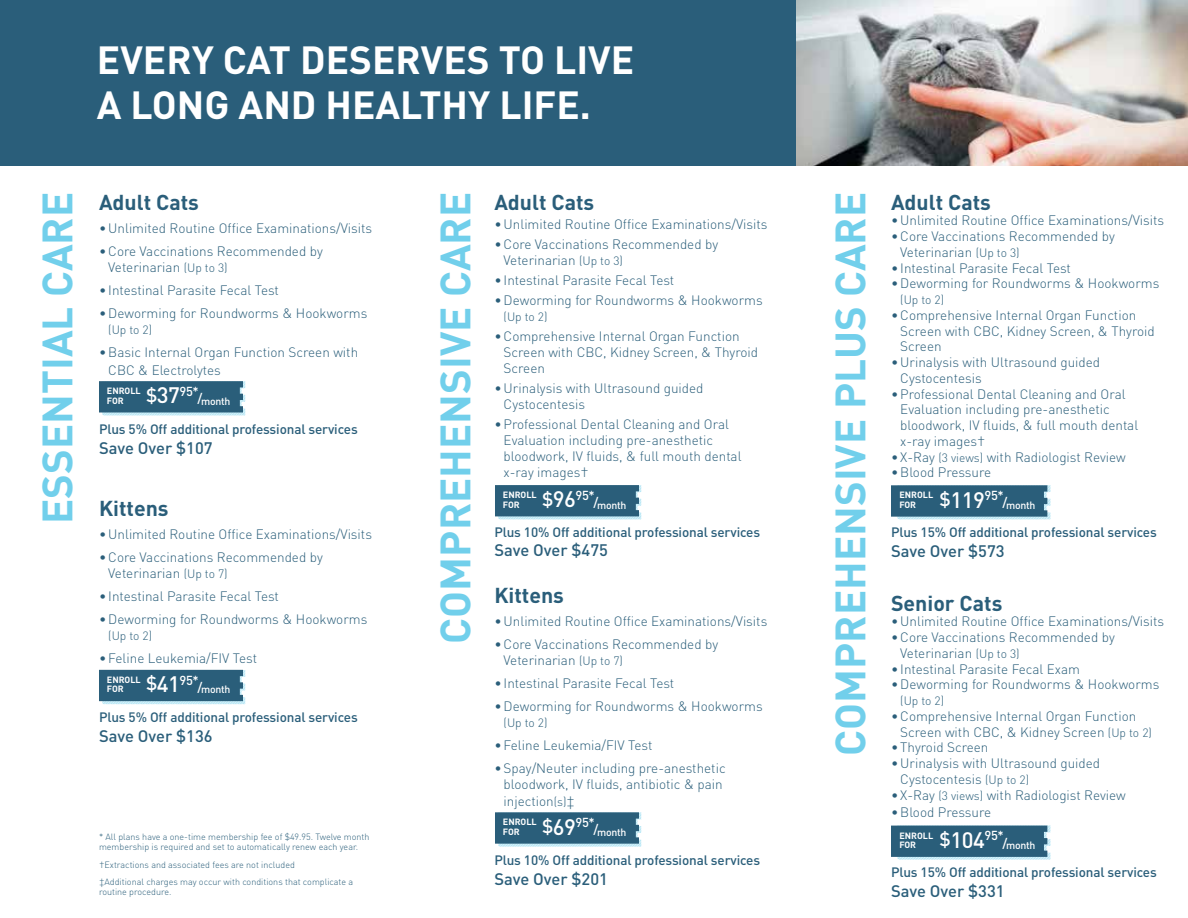
<style>
.page{position:relative;width:1188px;height:918px;background:#fff}
.page>*{position:absolute;margin:0;border:0;box-sizing:border-box;transform-origin:0 0}
.t1{font:700 41.85px "DIN";color:#71cfeb}
.t2{font:700 38.85px/44.5px "DIN";color:#fff}
.t3{font:500 22.2px "DIN";letter-spacing:-.02em;color:#fff}
.t4{font:700 21.3px "DIN";color:#2a5e7a}
.t5{font:500 16.5px "DIN";color:#2a5e7a}
.t6{font:300 13.5px/16.2px "DIN";color:#2a5e7a}
.t7{font:500 13.5px "DIN";letter-spacing:-.01em;color:#2a5e7a}
.t8{font:300 12px "DIN";letter-spacing:-.005em;color:#2a5e7a}
.t9{font:500 10.5px "DIN";letter-spacing:-.025em;color:#fff}
.t10{font:300 9px/10.5px "DIN";color:#2a5e7a}
.t11{font:700 9px/9.4px "DIN";color:#fff}
.s1{font-size:12px}
.s2{font-weight:500;font-size:22.2px}
.s3{font-size:12.9px}
.s4{font-size:18.6px}
</style>
<div class="page">
<svg style="left:99px;top:381px;width:147px;height:34px;background:#3b6d87"></svg>
<svg style="left:891px;top:485px;width:160px;height:34px;background:#3b6d87"></svg>
<svg style="left:99px;top:670px;width:147px;height:34px;background:#3b6d87"></svg>
<svg style="left:495px;top:485px;width:147px;height:34px;background:#3b6d87"></svg>
<svg style="left:495px;top:812px;width:147px;height:35px;background:#40718a"></svg>
<svg style="left:891px;top:825px;width:160px;height:35px;background:#40718a"></svg>
<div style="left:0;top:0;width:796px;height:166px;background:#2a5e7a"></div>
<img style="left:796px;top:0;width:392px;height:166px">
<h2 class="t2" style="left:97px;top:36px;width:539px">EVERY CAT DESERVES TO LIVE<br>A LONG AND HEALTHY LIFE.</h2>
<h1 class="t1" style="left:30px;top:524px;width:333px;rotate:-90deg">ESSENTIAL CARE</h1>
<h1 class="t1" style="left:428px;top:644px;width:453px;rotate:-90deg">COMPREHENSIVE CARE</h1>
<h1 class="t1" style="left:823px;top:756px;width:566px;rotate:-90deg">COMPREHENSIVE PLUS CARE</h1>
<h3 class="t4" style="left:494px;top:188px;width:102px">Adult Cats</h3>
<p class="t6" style="left:494px;top:216px;width:275px">•Unlimited Routine Office Examinations/Visits</p>
<p class="t6" style="left:504px;top:236px;width:216px;text-indent:-9px">•Core Vaccinations Recommended by<br>Veterinarian <span class="s1">(Up to 3)</span></p>
<p class="t6" style="left:494px;top:272px;width:182px">• Intestinal Parasite Fecal Test</p>
<p class="t6" style="left:494px;top:292px;width:270px">•Deworming for Roundworms &amp; Hookworms</p>
<p class="t8" style="left:504px;top:309px;width:45px">(Up to 2)</p>
<p class="t6" style="left:504px;top:328px;width:256px;text-indent:-9px">•Comprehensive Internal Organ Function<br>Screen with CBC, Kidney Screen, &amp; Thyroid<br>Screen</p>
<p class="t6" style="left:504px;top:380px;width:201px;text-indent:-9px">•Urinalysis with Ultrasound guided<br>Cystocentesis</p>
<p class="t6" style="left:504px;top:416px;width:239px;text-indent:-9px">•Professional Dental Cleaning and Oral Evaluation including pre-anesthetic bloodwork, IV fluids, &amp; full mouth dental x-ray images†</p>
<h3 class="t4" style="left:99px;top:188px;width:102px">Adult Cats</h3>
<p class="t6" style="left:99px;top:220px;width:275px">•Unlimited Routine Office Examinations/Visits</p>
<p class="t6" style="left:108px;top:242px;width:216px;text-indent:-9px">•Core Vaccinations Recommended by<br>Veterinarian <span class="s1">(Up to 3)</span></p>
<p class="t6" style="left:99px;top:282px;width:182px">• Intestinal Parasite Fecal Test</p>
<p class="t6" style="left:99px;top:305px;width:270px">•Deworming for Roundworms &amp; Hookworms</p>
<p class="t8" style="left:108px;top:322px;width:45px">(Up to 2)</p>
<p class="t6" style="left:108px;top:343px;width:251px;line-height:18px;text-indent:-9px">•Basic Internal Organ Function Screen with<br>CBC &amp; Electrolytes</p>
<p class="t11" style="left:107px;top:386px;width:93px">ENROLL<br>FOR <sup>$</sup><span class="s2">37</span><sup>95*</sup></p>
<p class="t9" style="left:198px;top:394px;width:34px"><span class="s3">/</span>month</p>
<p class="t7" style="left:99px;top:421px;width:260px">Plus 5% Off additional professional services</p>
<p class="t5" style="left:99px;top:438px;width:115px">Save Over $107</p>
<p class="t11" style="left:503px;top:490px;width:93px">ENROLL<br>FOR <sup>$</sup><span class="s2">96</span><sup>95*</sup></p>
<p class="t9" style="left:594px;top:498px;width:34px"><span class="s3">/</span>month</p>
<h3 class="t4" style="left:99px;top:494px;width:71px">Kittens</h3>
<p class="t6" style="left:99px;top:526px;width:275px">•Unlimited Routine Office Examinations/Visits</p>
<p class="t6" style="left:108px;top:549px;width:216px;text-indent:-9px">•Core Vaccinations Recommended by<br>Veterinarian <span class="s1">(Up to 7)</span></p>
<p class="t6" style="left:99px;top:588px;width:182px">• Intestinal Parasite Fecal Test</p>
<p class="t6" style="left:99px;top:611px;width:270px">•Deworming for Roundworms &amp; Hookworms</p>
<p class="t8" style="left:108px;top:628px;width:45px">(Up to 2)</p>
<p class="t6" style="left:99px;top:650px;width:160px">• Feline Leukemia/FIV Test</p>
<p class="t7" style="left:494px;top:523px;width:267px">Plus 10% Off additional professional services</p>
<p class="t5" style="left:494px;top:540px;width:115px">Save Over $475</p>
<h3 class="t4" style="left:494px;top:581px;width:71px">Kittens</h3>
<p class="t6" style="left:494px;top:613px;width:275px">•Unlimited Routine Office Examinations/Visits</p>
<p class="t6" style="left:504px;top:636px;width:216px;text-indent:-9px">•Core Vaccinations Recommended by<br>Veterinarian <span class="s1">(Up to 7)</span></p>
<p class="t6" style="left:494px;top:675px;width:182px">• Intestinal Parasite Fecal Test</p>
<p class="t6" style="left:494px;top:698px;width:270px">•Deworming for Roundworms &amp; Hookworms</p>
<p class="t8" style="left:504px;top:716px;width:45px">(Up to 2)</p>
<p class="t6" style="left:494px;top:737px;width:160px">•Feline Leukemia/FIV Test</p>
<p class="t6" style="left:504px;top:760px;width:224px;text-indent:-9px">•Spay/Neuter including pre-anesthetic bloodwork, IV fluids, antibiotic &amp; pain injection<span class="s1">(s)</span>‡</p>
<p class="t11" style="left:107px;top:674px;width:93px">ENROLL<br>FOR <sup>$</sup><span class="s2">41</span><sup>95*</sup></p>
<p class="t9" style="left:198px;top:683px;width:34px"><span class="s3">/</span>month</p>
<p class="t7" style="left:99px;top:709px;width:260px">Plus 5% Off additional professional services</p>
<p class="t5" style="left:99px;top:726px;width:115px">Save Over $136</p>
<p class="t10" style="left:99px;top:831px;width:272px">* All plans have a one-time membership fee of $49.95. Twelve month membership is required and set to automatically renew each year.</p>
<p class="t10" style="left:99px;top:856px;width:256px;line-height:17.2px">†Extractions and associated fees are not included<br>‡Additional charges may occur with conditions that complicate a</p>
<p class="t10" style="left:99px;top:887px;width:74px">routine procedure.</p>
<p class="t11" style="left:503px;top:817px;width:93px">ENROLL<br>FOR <sup>$</sup><span class="s2">69</span><sup>95*</sup></p>
<p class="t9" style="left:594px;top:825px;width:34px"><span class="s3">/</span>month</p>
<p class="t7" style="left:494px;top:851px;width:267px">Plus 10% Off additional professional services</p>
<p class="t5" style="left:494px;top:868px;width:115px">Save Over $201</p>
<h3 class="t4" style="left:891px;top:188px;width:102px">Adult Cats</h3>
<p class="t6" style="left:891px;top:212px;width:275px">•Unlimited Routine Office Examinations/Visits</p>
<p class="t6" style="left:900px;top:228px;width:216px;line-height:15.8px;text-indent:-9px">•Core Vaccinations Recommended by<br>Veterinarian <span class="s1">(Up to 3)</span></p>
<p class="t6" style="left:891px;top:260px;width:182px">• Intestinal Parasite Fecal Test</p>
<p class="t6" style="left:891px;top:275px;width:270px">•Deworming for Roundworms &amp; Hookworms</p>
<p class="t8" style="left:900px;top:292px;width:45px">(Up to 2)</p>
<p class="t6" style="left:900px;top:307px;width:256px;line-height:15.8px;text-indent:-9px">•Comprehensive Internal Organ Function<br>Screen with CBC, Kidney Screen, &amp; Thyroid<br>Screen</p>
<p class="t6" style="left:900px;top:354px;width:201px;line-height:15.8px;text-indent:-9px">•Urinalysis with Ultrasound guided<br>Cystocentesis</p>
<p class="t6" style="left:900px;top:386px;width:239px;line-height:15.8px;text-indent:-9px">•Professional Dental Cleaning and Oral Evaluation including pre-anesthetic bloodwork, IV fluids, &amp; full mouth dental x-ray images†</p>
<p class="t6" style="left:891px;top:449px;width:236px">• X-Ray <span class="s1">(3 views)</span> with Radiologist Review</p>
<p class="t6" style="left:891px;top:464px;width:102px">•Blood Pressure</p>
<p class="t11" style="left:899px;top:490px;width:35px">ENROLL<br>FOR</p>
<h3 class="t3" style="left:940px;top:485px;width:66px"><span class="s4">$</span>119<sup>95*</sup></h3>
<p class="t9" style="left:1003px;top:498px;width:34px"><span class="s3">/</span>month</p>
<p class="t7" style="left:891px;top:523px;width:267px">Plus 15% Off additional professional services</p>
<p class="t5" style="left:891px;top:540px;width:115px">Save Over $573</p>
<h3 class="t4" style="left:891px;top:589px;width:113px">Senior Cats</h3>
<p class="t6" style="left:891px;top:613px;width:275px">•Unlimited Routine Office Examinations/Visits</p>
<p class="t6" style="left:900px;top:629px;width:216px;line-height:15.8px;text-indent:-9px">•Core Vaccinations Recommended by<br>Veterinarian <span class="s1">(Up to 3)</span></p>
<p class="t6" style="left:891px;top:660px;width:191px">• Intestinal Parasite Fecal Exam</p>
<p class="t6" style="left:891px;top:676px;width:270px">•Deworming for Roundworms &amp; Hookworms</p>
<p class="t8" style="left:900px;top:693px;width:45px">(Up to 2)</p>
<p class="t6" style="left:900px;top:708px;width:253px;line-height:15.8px;text-indent:-9px">•Comprehensive Internal Organ Function<br>Screen with CBC, &amp; Kidney Screen <span class="s1">(Up to 2)</span></p>
<p class="t6" style="left:891px;top:739px;width:99px">• Thyroid Screen</p>
<p class="t6" style="left:900px;top:755px;width:201px;line-height:15.8px;text-indent:-9px">•Urinalysis with Ultrasound guided<br>Cystocentesis <span class="s1">(Up to 2)</span></p>
<p class="t6" style="left:891px;top:786px;width:236px">• X-Ray <span class="s1">(3 views)</span> with Radiologist Review</p>
<p class="t6" style="left:891px;top:804px;width:102px">•Blood Pressure</p>
<p class="t11" style="left:899px;top:830px;width:35px">ENROLL<br>FOR</p>
<h3 class="t3" style="left:940px;top:826px;width:66px"><span class="s4">$</span>104<sup>95*</sup></h3>
<p class="t9" style="left:1003px;top:839px;width:34px"><span class="s3">/</span>month</p>
<p class="t7" style="left:891px;top:863px;width:267px">Plus 15% Off additional professional services</p>
<p class="t5" style="left:891px;top:880px;width:115px">Save Over $331</p>
</div>
